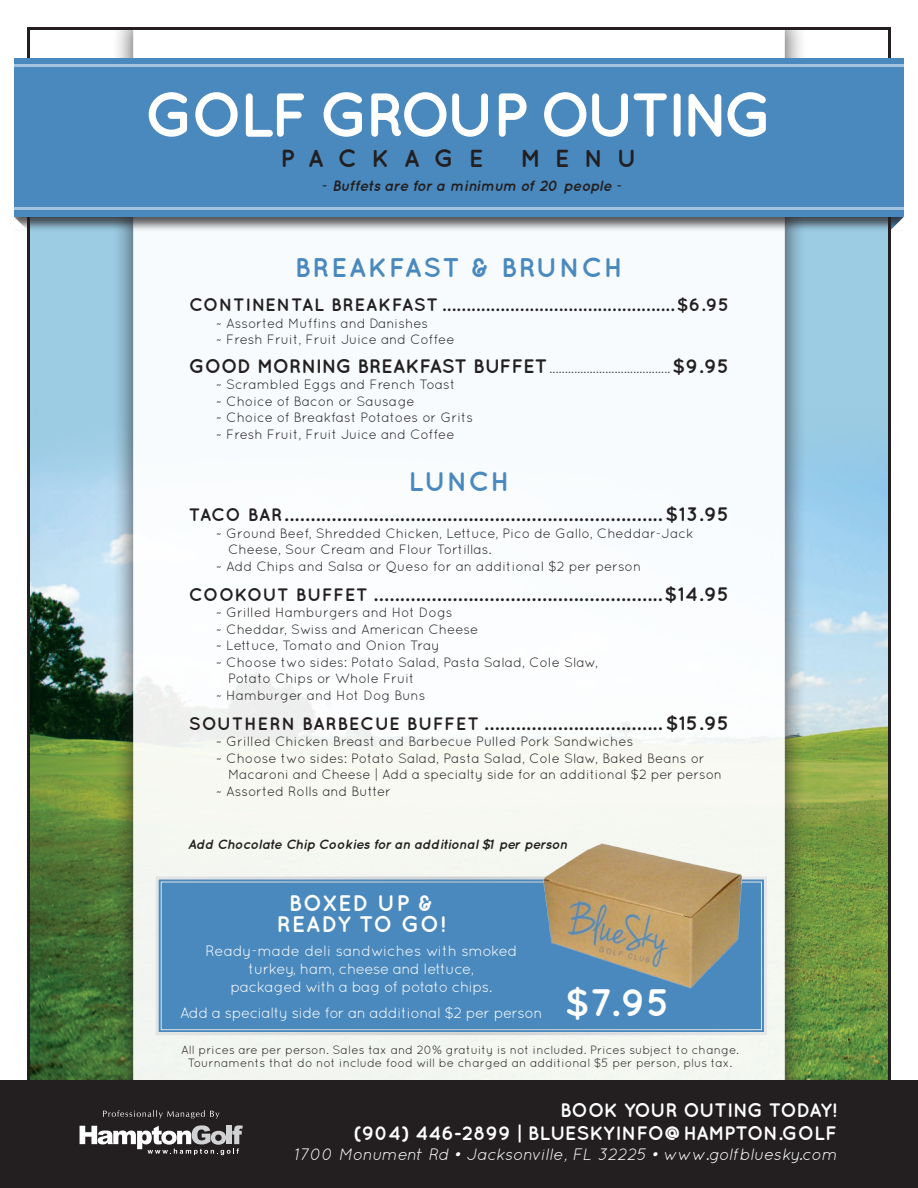
<style>
.page{position:relative;width:918px;height:1188px;background:#fff}
.page>*{position:absolute;margin:0;border:0;box-sizing:border-box;transform-origin:0 0}
.t1{font:700 61.8px "Quicksand";letter-spacing:-.065em;color:#fff}
.t2{font:700 38.25px "Quicksand";color:#fff}
.t3{font:700 27px "Quicksand";letter-spacing:.045em;color:#4a89be}
.t4{font:700 24.75px "Quicksand";letter-spacing:.57em;color:#231f20}
.t5{font:700 22.5px/21px "Quicksand";letter-spacing:.04em;color:#fff;text-align:center}
.t6{font:700 19.5px "Quicksand";letter-spacing:.04em;color:#231f20}
.t7{font:700 19.5px "Quicksand";letter-spacing:-.005em;color:#fff}
.t8{font:700 19.5px "Quicksand";letter-spacing:-.03em;color:#fff}
.t9{font:700 18px "Quicksand";letter-spacing:.035em;color:#231f20}
.t10{font:italic 16.5px "Quicksand";color:#fff}
.t11{font:15px "Quicksand";letter-spacing:-.03em;color:#fff}
.t12{font:15px "Quicksand";color:#fff}
.t13{font:italic 700 15px "Quicksand";letter-spacing:-.01em;color:#231f20}
.t14{font:13.5px/16.5px "Quicksand";color:#231f20}
.t15{font:italic 700 13.5px "Quicksand";letter-spacing:-.015em;color:#231f20}
.t16{font:12px "Quicksand";color:#231f20}
.s1{font-weight:700;font-size:19.5px}
.s2{font-size:18px}
</style>
<div class="page">
<div style="left:27px;top:151px;width:861px;height:612px;background:#9bcce3"></div>
<img style="left:31px;top:461px;width:856px;height:619px">
<div style="left:111px;top:5px;width:696px;height:1174px;background:#231f20;opacity:.75"></div>
<div style="left:133px;top:27px;width:652px;height:1130px;background:#f7fbfd;border:2px solid #fff"></div>
<div style="left:5px;top:57px;width:908px;height:175px;background:#231f20;opacity:.75"></div>
<div style="left:14px;top:58px;width:890px;height:159px;background:#4a89be"></div>
<hr style="left:14px;top:207px;width:890px;height:3px;background:#fff">
<hr style="left:14px;top:64px;width:890px;height:2px;background:#fff">
<svg style="left:891px;top:217px;width:13px;height:13px"></svg>
<svg style="left:14px;top:217px;width:13px;height:13px"></svg>
<svg style="left:154px;top:875px;width:614px;height:162px;background:#5991c1"></svg>
<img style="left:544px;top:843px;width:198px;height:146px">
<div style="left:0;top:0;width:918px;height:27px;background:#fff"></div>
<div style="left:0;top:1080px;width:918px;height:108px;background:#231f20"></div>
<svg style="left:103px;top:1110px;width:116px;height:9px"></svg>
<svg style="left:80px;top:1125px;width:163px;height:30px"></svg>
<div style="left:904px;top:3px;width:14px;height:945px;background:#fff"></div>
<div style="left:0;top:19px;width:14px;height:946px;background:#fff"></div>
<p class="t1" style="left:144px;top:78px;width:631px">GOLF GROUP OUTING</p>
<p class="t4" style="left:280px;top:143px;width:204px">PACKAGE</p>
<p class="t4" style="left:520px;top:143px;width:118px">MENU</p>
<p class="t13" style="left:322px;top:176px;width:302px">- Buffets are for a minimum of 20 people -</p>
<p class="t3" style="left:295px;top:251px;width:330px">BREAKFAST &amp; BRUNCH</p>
<p class="t9" style="left:189px;top:294px;width:542px">CONTINENTAL BREAKFAST ................................................$6.95</p>
<p class="t14" style="left:216px;top:315px;width:240px">~ Assorted Muffins and Danishes<br>~ Fresh Fruit, Fruit Juice and Coffee</p>
<p class="t14" style="left:189px;top:360px;width:542px"><span class="s1">GOOD MORNING BREAKFAST BUFFET</span>....................................... <span class="s1">$9.95</span></p>
<p class="t14" style="left:216px;top:376px;width:259px">~ Scrambled Eggs and French Toast<br>~ Choice of Bacon or Sausage<br>~ Choice of Breakfast Potatoes or Grits ~ Fresh Fruit, Fruit Juice and Coffee</p>
<p class="t3" style="left:408px;top:466px;width:103px">LUNCH</p>
<p class="t6" style="left:189px;top:503px;width:542px"><span class="s2">TACO BAR</span>........................................................................ $13.95</p>
<p class="t14" style="left:228px;top:525px;width:467px;text-indent:-12px">~ Ground Beef, Shredded Chicken, Lettuce, Pico de Gallo, Cheddar-Jack<br>Cheese, Sour Cream and Flour Tortillas.</p>
<p class="t14" style="left:216px;top:558px;width:427px">~ Add Chips and Salsa or Queso for an additional $2 per person</p>
<p class="t6" style="left:189px;top:582px;width:542px"><span class="s2">COOKOUT BUFFET</span> .......................................................$14.95</p>
<p class="t14" style="left:216px;top:604px;width:238px">~ Grilled Hamburgers and Hot Dogs</p>
<p class="t14" style="left:216px;top:621px;width:264px">~ Cheddar, Swiss and American Cheese</p>
<p class="t14" style="left:216px;top:637px;width:225px">~ Lettuce, Tomato and Onion Tray</p>
<p class="t14" style="left:216px;top:654px;width:384px">~ Choose two sides: Potato Salad, Pasta Salad, Cole Slaw,</p>
<p class="t14" style="left:228px;top:670px;width:188px">Potato Chips or Whole Fruit</p>
<p class="t14" style="left:216px;top:687px;width:211px">~ Hamburger and Hot Dog Buns</p>
<p class="t6" style="left:189px;top:711px;width:542px"><span class="s2">SOUTHERN BARBECUE BUFFET</span> .................................. $15.95</p>
<p class="t14" style="left:216px;top:733px;width:419px">~ Grilled Chicken Breast and Barbecue Pulled Pork Sandwiches</p>
<p class="t14" style="left:216px;top:750px;width:490px">~ Choose two sides: Potato Salad, Pasta Salad, Cole Slaw, Baked Beans or</p>
<p class="t14" style="left:228px;top:766px;width:496px">Macaroni and Cheese | Add a specialty side for an additional $2 per person</p>
<p class="t14" style="left:216px;top:783px;width:177px">~ Assorted Rolls and Butter</p>
<p class="t15" style="left:188px;top:836px;width:382px">Add Chocolate Chip Cookies for an additional $1 per person</p>
<p class="t5" style="left:277px;top:892px;width:171px">BOXED UP &amp;<br>READY TO GO!</p>
<p class="t12" style="left:205px;top:942px;width:314px">Ready-made deli sandwiches with smoked</p>
<p class="t11" style="left:249px;top:960px;width:227px">turkey, ham, cheese and lettuce,</p>
<p class="t11" style="left:230px;top:978px;width:263px">packaged with a bag of potato chips.</p>
<p class="t11" style="left:180px;top:1004px;width:364px">Add a specialty side for an additional $2 per person</p>
<p class="t2" style="left:565px;top:980px;width:106px">$7.95</p>
<p class="t16" style="left:181px;top:1043px;width:559px">All prices are per person. Sales tax and 20% gratuity is not included. Prices subject to change.</p>
<p class="t16" style="left:188px;top:1056px;width:546px">Tournaments that do not include food will be charged an additional $5 per person, plus tax.</p>
<p class="t8" style="left:560px;top:1098px;width:278px">BOOK YOUR OUTING TODAY!</p>
<p class="t7" style="left:354px;top:1122px;width:485px">(904) 446-2899 | BLUESKYINFO@HAMPTON.GOLF</p>
<p class="t10" style="left:295px;top:1145px;width:543px">1700 Monument Rd • Jacksonville, FL 32225 • www.golfbluesky.com</p>
</div>
